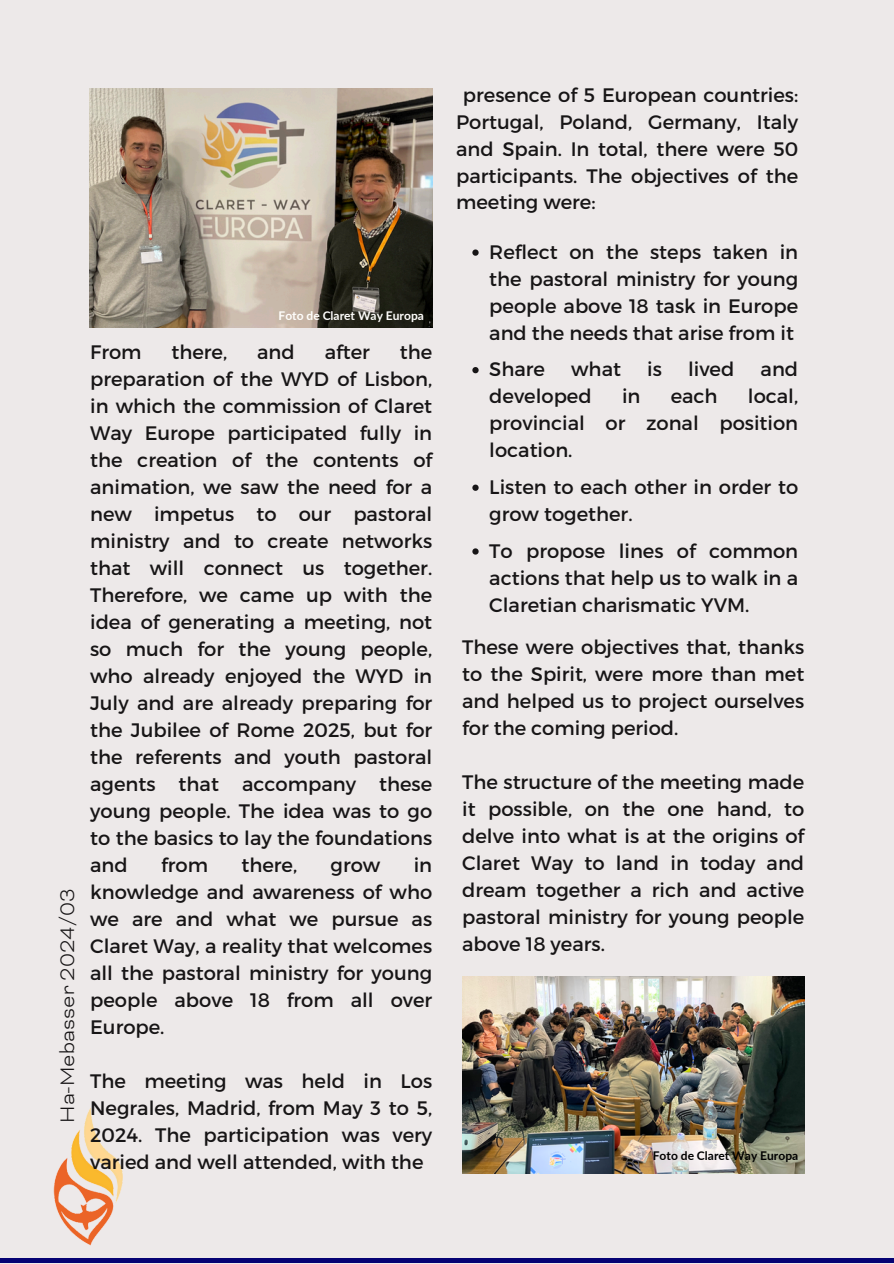
<style>
.page{position:relative;width:894px;height:1264px;background:#fff}
.page>*{position:absolute;margin:0;border:0;box-sizing:border-box;transform-origin:0 0}
.t1{font:300 22.5px "Bicyclette";color:#171516}
.t2{font:19.5px/27px "Montserrat";color:#171516;text-align:justify}
.t3{font:700 12px "Lato";color:#fffefc}
.t4{font:700 12px "Lato";color:#000}
</style>
<div class="page">
<div style="left:0;top:0;width:893px;height:1263px;background:#ede9e9"></div>
<img style="left:53px;top:1108px;width:70px;height:138px">
<hr style="left:0;top:1258px;width:893px;height:4px;background:#060273">
<img style="left:89px;top:88px;width:343px;height:240px">
<img style="left:462px;top:976px;width:342px;height:197px">
<svg style="left:472px;top:249px;width:6px;height:7px"></svg>
<svg style="left:472px;top:367px;width:6px;height:6px"></svg>
<svg style="left:472px;top:484px;width:6px;height:7px"></svg>
<svg style="left:472px;top:548px;width:6px;height:6px"></svg>
<h2 class="t1" style="left:56px;top:1122px;width:235px;rotate:-90deg">Ha-Mebasser 2024/03</h2>
<h2 class="t3" style="left:278px;top:308px;width:147px">Foto de Claret Way Europa</h2>
<h2 class="t2" style="left:90px;top:337px;width:53px">From</h2>
<h2 class="t2" style="left:171px;top:337px;width:57px">there,</h2>
<h2 class="t2" style="left:257px;top:337px;width:39px">and</h2>
<h2 class="t2" style="left:324px;top:337px;width:47px">after</h2>
<h2 class="t2" style="left:90px;top:337px;width:343px;text-indent:309px">the preparation of the WYD of Lisbon, in which the commission of Claret Way Europe participated fully in the creation of the contents of animation, we saw the need for a new impetus to our pastoral ministry and to create networks that will connect us together.<br>Therefore, we came up with the idea of generating a meeting, not so much for the young people, who already enjoyed the WYD in July and are already preparing for the Jubilee of Rome 2025, but for the referents and youth pastoral agents that accompany these young people. The idea was to go to the basics to lay the foundations and</h2>
<h2 class="t2" style="left:90px;top:850px;width:343px;text-indent:323px">in knowledge and awareness of who we are and what we pursue as Claret Way, a reality that welcomes all the pastoral ministry for young people above 18 from all over Europe.</h2>
<p class="t2" style="left:90px;top:1066px;width:343px">The meeting was held in Los Negrales, Madrid, from May 3 to 5, 2024. The participation was very varied and well attended, with the</p>
<h2 class="t2" style="left:161px;top:850px;width:48px">from</h2>
<h2 class="t2" style="left:241px;top:850px;width:57px">there,</h2>
<h2 class="t2" style="left:330px;top:850px;width:51px">grow</h2>
<p class="t2" style="left:456px;top:81px;width:343px;text-indent:7px">presence of 5 European countries:<br>Portugal, Poland, Germany, Italy and Spain. In total, there were 50 participants. The objectives of the meeting were:</p>
<p class="t2" style="left:489px;top:237px;width:310px">Reflect on the steps taken in the pastoral ministry for young people above 18 task in Europe and the needs that arise from it</p>
<p class="t2" style="left:489px;top:355px;width:57px">Share</p>
<p class="t2" style="left:571px;top:355px;width:51px">what</p>
<p class="t2" style="left:647px;top:355px;width:16px">is</p>
<p class="t2" style="left:688px;top:355px;width:48px">lived</p>
<p class="t2" style="left:760px;top:355px;width:39px">and</p>
<p class="t2" style="left:489px;top:382px;width:104px">developed</p>
<p class="t2" style="left:621px;top:382px;width:20px">in</p>
<p class="t2" style="left:670px;top:382px;width:48px">each</p>
<p class="t2" style="left:489px;top:382px;width:310px;text-indent:258px">local, provincial or zonal position location.</p>
<p class="t2" style="left:489px;top:472px;width:310px">Listen to each other in order to grow together.</p>
<p class="t2" style="left:489px;top:536px;width:310px">To propose lines of common actions that help us to walk in a Claretian charismatic YVM.</p>
<h2 class="t2" style="left:462px;top:633px;width:343px">These were objectives that, thanks to the Spirit, were more than met and helped us to project ourselves for the coming period.</h2>
<h2 class="t2" style="left:462px;top:768px;width:343px">The structure of the meeting made it possible, on the one hand, to delve into what is at the origins of Claret Way to land in today and dream together a rich and active pastoral ministry for young people above 18 years.</h2>
<h1 class="t4" style="left:652px;top:1148px;width:147px">Foto de Claret Way Europa</h1>
</div>
